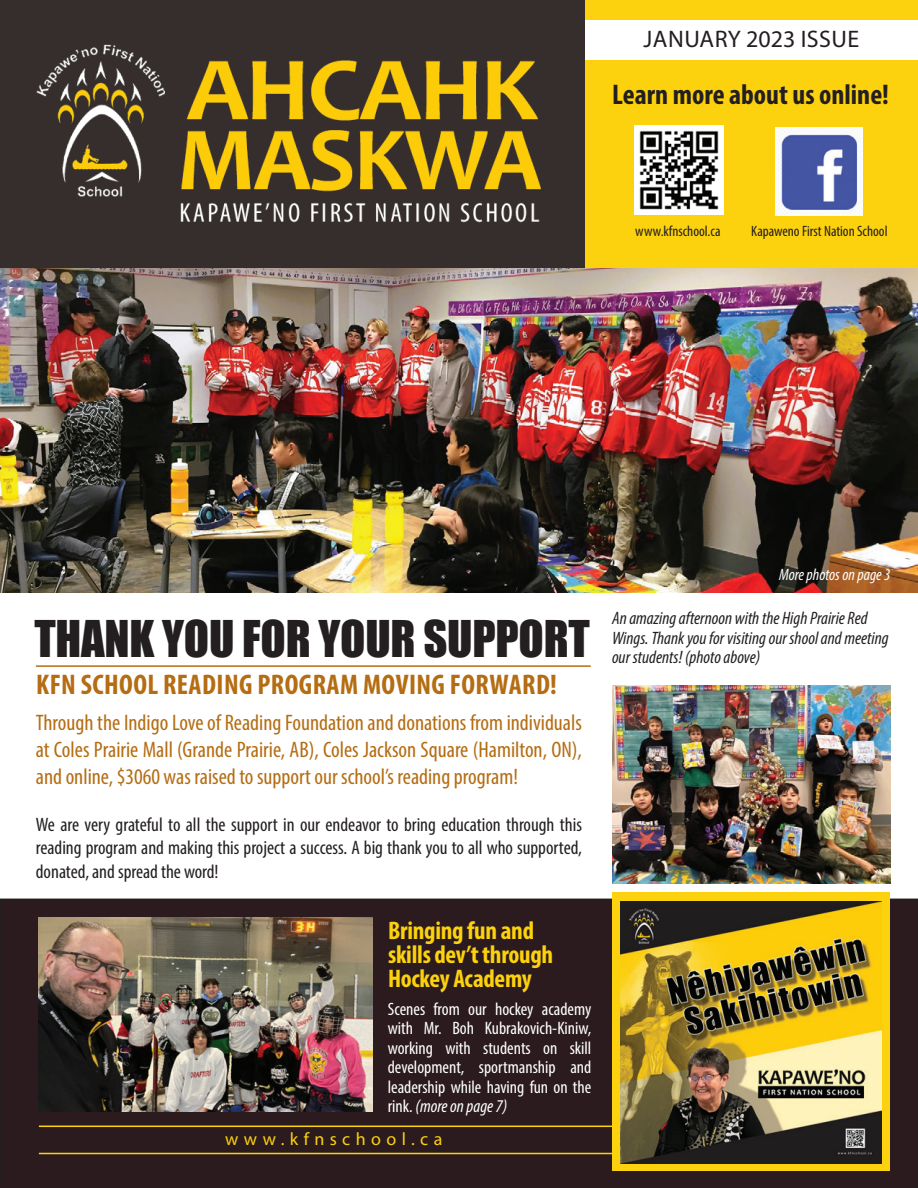
<style>
.page{position:relative;width:918px;height:1188px;background:#fff}
.page>*{position:absolute;margin:0;border:0;box-sizing:border-box;transform-origin:0 0}
.t1{font:46.5px "Impact";letter-spacing:-.005em;color:#231f20}
.t2{font:700 condensed 28.5px "Myriad Pro";letter-spacing:.015em;color:#b56d13}
.t3{font:700 condensed 28.5px "Myriad Pro";color:#231f20}
.t4{font:700 condensed 25.5px/24px "Myriad Pro";letter-spacing:-.01em;color:#fcd10d}
.t5{font:24px "Myriad Pro";letter-spacing:.02em;color:#231f20}
.t6{font:condensed 22.5px/27px "Myriad Pro";color:#b56d13;text-align:justify}
.t7{font:condensed 21px "Myriad Pro";color:#231f20}
.t8{font:condensed 19.5px/23.4px "Myriad Pro";color:#231f20;text-align:justify}
.t9{font:condensed 18px/19.5px "Myriad Pro";color:#fff;text-align:justify}
.t10{font:italic condensed 18px/19.5px "Myriad Pro";color:#231f20}
.t11{font:18px "Myriad Pro";letter-spacing:.3em;color:#fcd10d}
.t12{font:italic condensed 16.5px "Myriad Pro";color:#fff}
.t13{font:condensed 15px "Myriad Pro";color:#231f20}
.s1{font-style:italic}
</style>
<div class="page">
<div style="left:585px;top:0;width:333px;height:270px;background:#fcd10d"></div>
<div style="left:585px;top:20px;width:333px;height:39px;background:#fff"></div>
<div style="left:1px;top:899px;width:917px;height:289px;background:#2b1b1e"></div>
<img style="left:0;top:0;width:585px;height:268px">
<img style="left:0;top:268px;width:918px;height:324px">
<img style="left:635px;top:126px;width:88px;height:88px">
<img style="left:776px;top:127px;width:86px;height:89px">
<hr style="left:39px;top:1126px;width:843px;height:1px;background:#fcd10d">
<hr style="left:39px;top:1153px;width:843px;height:1px;background:#fcd10d">
<img style="left:39px;top:917px;width:334px;height:194px">
<img style="left:612px;top:685px;width:278px;height:198px">
<div style="left:613px;top:893px;width:277px;height:278px;background:#fcd10d"></div>
<img style="left:621px;top:902px;width:261px;height:261px">
<hr style="left:36px;top:665px;width:555px;height:2px;background:#b56d13">
<p class="t7" style="left:830px;top:23px;width:10px">1</p>
<p class="t5" style="left:644px;top:24px;width:217px">JANUARY 2023 ISSUE</p>
<p class="t3" style="left:612px;top:77px;width:278px">Learn more about us online!</p>
<p class="t13" style="left:635px;top:222px;width:87px">www.kfnschool.ca</p>
<p class="t13" style="left:751px;top:222px;width:138px">Kapaweno First Nation School</p>
<h1 class="t1" style="left:34px;top:603px;width:557px">THANK YOU FOR YOUR SUPPORT</h1>
<p class="t2" style="left:36px;top:666px;width:522px">KFN SCHOOL READING PROGRAM MOVING FORWARD!</p>
<p class="t6" style="left:36px;top:709px;width:548px">Through the Indigo Love of Reading Foundation and donations from individuals at Coles Prairie Mall (Grande Prairie, AB), Coles Jackson Square (Hamilton, ON), and online, $3060 was raised to support our school’s reading program!</p>
<p class="t8" style="left:36px;top:812px;width:548px">We are very grateful to all the support in our endeavor to bring education through this reading program and making this project a success. A big thank you to all who supported, donated, and spread the word!</p>
<p class="t4" style="left:388px;top:918px;width:167px">Bringing fun and skills dev’t through<br>Hockey Academy</p>
<p class="t9" style="left:388px;top:999px;width:205px">Scenes from our hockey academy with Mr. Boh Kubrakovich-Kiniw, working with students on skill development, sportmanship and leadership while having fun on the rink. <span class="s1">(more on page 7)</span></p>
<p class="t11" style="left:225px;top:1128px;width:219px">www.kfnschool.ca</p>
<p class="t12" style="left:779px;top:565px;width:113px">More photos on page 3</p>
<p class="t10" style="left:612px;top:608px;width:278px">An amazing afternoon with the High Prairie Red<br>Wings. Thank you for visiting our shool and meeting our students! (photo above)</p>
</div>
